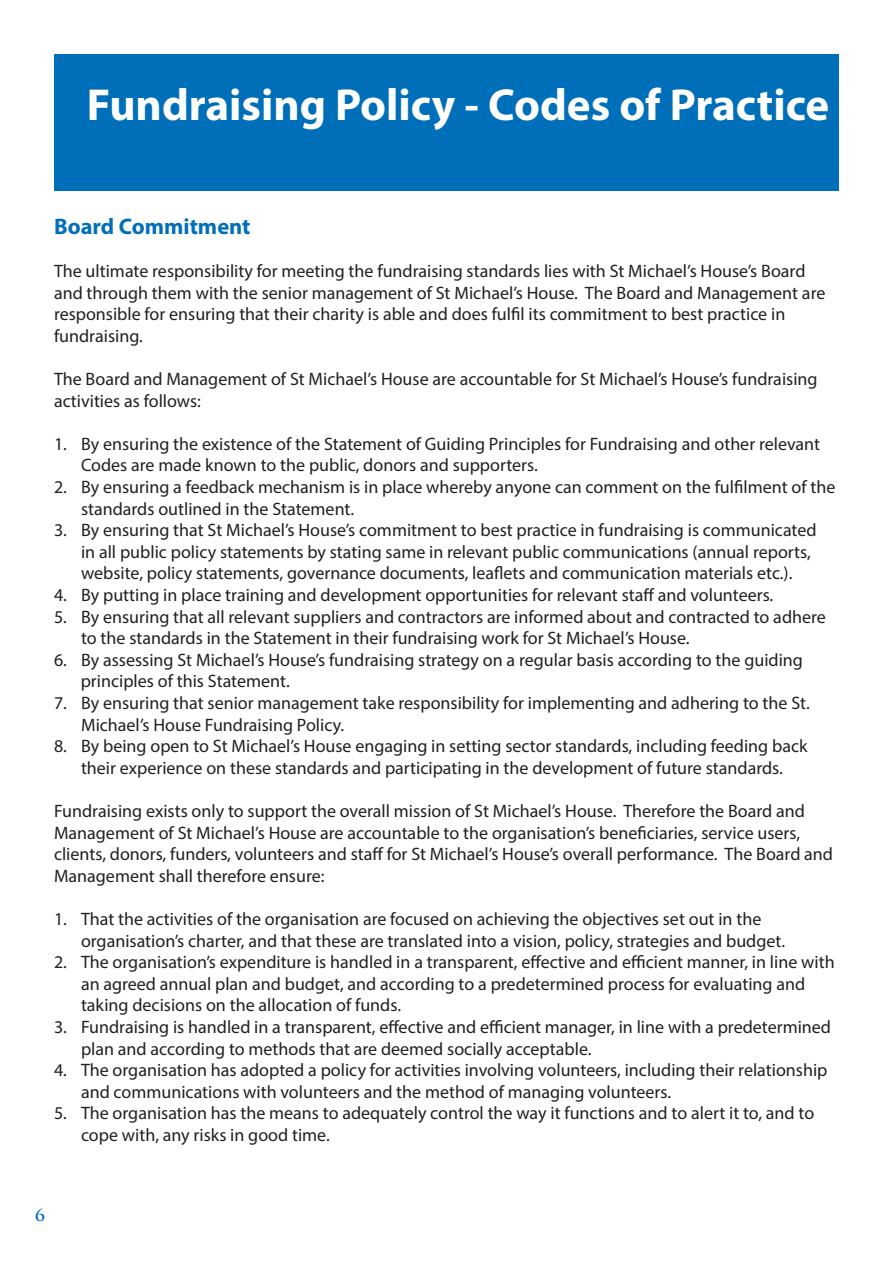
<style>
.page{position:relative;width:893px;height:1263px;background:#fff}
.page>*{position:absolute;margin:0;border:0;box-sizing:border-box;transform-origin:0 0}
.t1{font:700 45px "Myriad Pro";color:#fff}
.t2{font:700 22.5px "Myriad Pro";color:#006fba}
.t3{font:18px/21.6px "Myriad Pro";color:#231f20}
.t4{font:700 16.5px "Trajan Pro";color:#006fba}
</style>
<div class="page">
<div style="left:54px;top:54px;width:785px;height:136px;background:#006fba"></div>
<p class="t1" style="left:87px;top:75px;width:744px">Fundraising Policy - Codes of Practice</p>
<p class="t2" style="left:54px;top:211px;width:198px">Board Commitment</p>
<p class="t3" style="left:54px;top:260px;width:773px">The ultimate responsibility for meeting the fundraising standards lies with St Michael’s House’s Board and through them with the senior management of St Michael’s House. The Board and Management are responsible for ensuring that their charity is able and does fulfil its commitment to best practice in</p>
<p class="t3" style="left:54px;top:325px;width:90px">fundraising.</p>
<p class="t3" style="left:54px;top:368px;width:765px">The Board and Management of St Michael’s House are accountable for St Michael’s House’s fundraising activities as follows:</p>
<p class="t3" style="left:81px;top:433px;width:741px;text-indent:-27px">1. By ensuring the existence of the Statement of Guiding Principles for Fundraising and other relevant<br>Codes are made known to the public, donors and supporters.</p>
<p class="t3" style="left:81px;top:476px;width:756px;text-indent:-27px">2. By ensuring a feedback mechanism is in place whereby anyone can comment on the fulfilment of the standards outlined in the Statement.</p>
<p class="t3" style="left:81px;top:519px;width:737px;text-indent:-27px">3. By ensuring that St Michael’s House’s commitment to best practice in fundraising is communicated in all public policy statements by stating same in relevant public communications (annual reports, website, policy statements, governance documents, leaflets and communication materials etc.).</p>
<p class="t3" style="left:54px;top:584px;width:721px">4. By putting in place training and development opportunities for relevant staff and volunteers.</p>
<p class="t3" style="left:81px;top:605px;width:746px;text-indent:-27px">5. By ensuring that all relevant suppliers and contractors are informed about and contracted to adhere to the standards in the Statement in their fundraising work for St Michael’s House.</p>
<p class="t3" style="left:54px;top:649px;width:750px">6. By assessing St Michael’s House’s fundraising strategy on a regular basis according to the guiding</p>
<p class="t3" style="left:81px;top:670px;width:211px">principles of this Statement.</p>
<p class="t3" style="left:81px;top:692px;width:730px;text-indent:-27px">7. By ensuring that senior management take responsibility for implementing and adhering to the St.<br>Michael’s House Fundraising Policy.</p>
<p class="t3" style="left:54px;top:735px;width:755px;text-align:center">8. By being open to St Michael’s House engaging in setting sector standards, including feeding back their experience on these standards and participating in the development of future standards.</p>
<p class="t3" style="left:54px;top:800px;width:781px">Fundraising exists only to support the overall mission of St Michael’s House. Therefore the Board and Management of St Michael’s House are accountable to the organisation’s beneficiaries, service users, clients, donors, funders, volunteers and staff for St Michael’s House’s overall performance. The Board and Management shall therefore ensure:</p>
<p class="t3" style="left:81px;top:908px;width:706px;text-indent:-27px">1. That the activities of the organisation are focused on achieving the objectives set out in the organisation’s charter, and that these are translated into a vision, policy, strategies and budget.</p>
<p class="t3" style="left:81px;top:951px;width:755px;text-indent:-27px">2. The organisation’s expenditure is handled in a transparent, effective and efficient manner, in line with an agreed annual plan and budget, and according to a predetermined process for evaluating and taking decisions on the allocation of funds.</p>
<p class="t3" style="left:81px;top:1016px;width:751px;text-indent:-27px">3. Fundraising is handled in a transparent, effective and efficient manager, in line with a predetermined plan and according to methods that are deemed socially acceptable.</p>
<p class="t3" style="left:81px;top:1059px;width:748px;text-indent:-27px">4. The organisation has adopted a policy for activities involving volunteers, including their relationship and communications with volunteers and the method of managing volunteers.</p>
<p class="t3" style="left:81px;top:1102px;width:735px;text-indent:-27px">5. The organisation has the means to adequately control the way it functions and to alert it to, and to cope with, any risks in good time.</p>
<p class="t4" style="left:35px;top:1205px;width:11px">6</p>
</div>
